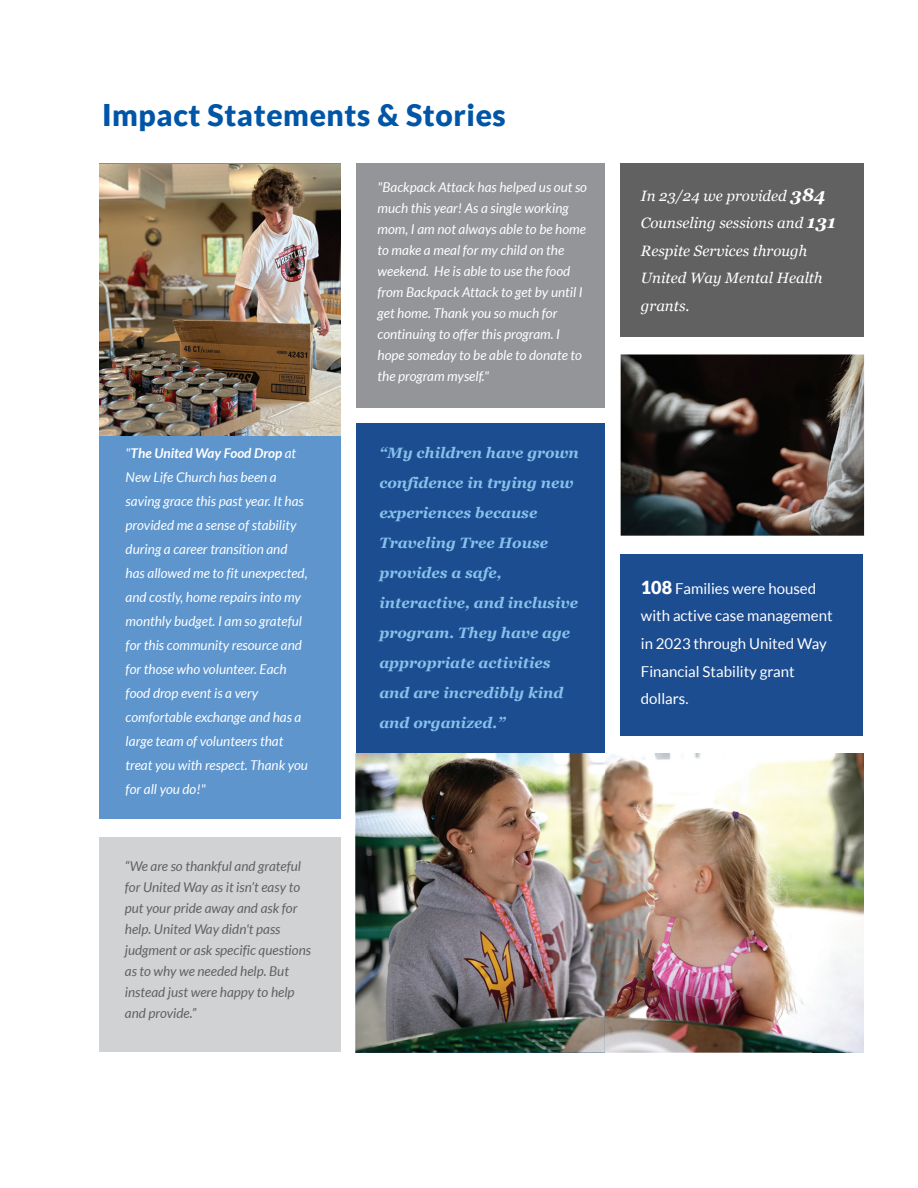
<style>
.page{position:relative;width:918px;height:1188px;background:#fff}
.page>*{position:absolute;margin:0;border:0;box-sizing:border-box;transform-origin:0 0}
.t1{font:900 30px "Lato";letter-spacing:.02em;color:#0155a7}
.t2{font:italic 700 15px/30px "Georgia";color:#86c1e9}
.t3{font:15px/27.6px "Lato";color:#fff}
.t4{font:italic 15px/27.6px "Georgia";color:#fff}
.t5{font:italic 13.5px/24px "Lato";color:#fff}
.t6{font:italic 13.5px/21px "Lato";color:#606160}
.s1{font-weight:700}
.s2{font-weight:700;font-size:18px}
.s3{font-weight:900;font-size:18px}
</style>
<div class="page">
<div style="left:620px;top:163px;width:244px;height:174px;background:#606160"></div>
<div style="left:99px;top:163px;width:242px;height:656px;background:#5e95cd"></div>
<div style="left:356px;top:423px;width:249px;height:630px;background:#1c4d91"></div>
<div style="left:356px;top:163px;width:249px;height:245px;background:#939598"></div>
<div style="left:620px;top:554px;width:243px;height:181px;background:#1c4d91"></div>
<img style="left:621px;top:354px;width:243px;height:182px">
<div style="left:99px;top:837px;width:241px;height:215px;background:#d1d2d4"></div>
<img style="left:99px;top:164px;width:242px;height:271px">
<img style="left:356px;top:753px;width:508px;height:300px">
<h1 class="t1" style="left:102px;top:98px;width:405px">Impact Statements &amp; Stories</h1>
<p class="t5" style="left:378px;top:177px;width:211px;line-height:21px">"Backpack Attack has helped us out so much this year! As a single working mom, I am not always able to be home to make a meal for my child on the weekend. He is able to use the food from Backpack Attack to get by until I get home. Thank you so much for continuing to offer this program. I hope someday to be able to donate to the program myself."</p>
<p class="t5" style="left:126px;top:441px;width:184px">"<span class="s1">The United Way Food Drop</span> at<br>New Life Church has been a saving grace this past year. It has provided me a sense of stability during a career transition and has allowed me to fit unexpected, and costly, home repairs into my monthly budget. I am so grateful for this community resource and for those who volunteer. Each food drop event is a very comfortable exchange and has a large team of volunteers that treat you with respect. Thank you for all you do!"</p>
<p class="t2" style="left:379px;top:438px;width:201px">“My children have grown confidence in trying new experiences because<br>Traveling Tree House provides a safe, interactive, and inclusive program. They have age appropriate activities and are incredibly kind and organized.”</p>
<p class="t6" style="left:125px;top:856px;width:188px">“We are so thankful and grateful for United Way as it isn’t easy to put your pride away and ask for help. United Way didn't pass judgment or ask specific questions as to why we needed help. But instead just were happy to help and provide.”</p>
<p class="t4" style="left:641px;top:182px;width:197px">In 23/24 we provided <span class="s2">384<br></span>Counseling sessions and <span class="s2">131<br></span>Respite Services through<br>United Way Mental Health grants.</p>
<p class="t3" style="left:641px;top:575px;width:193px"><span class="s3">108</span> Families were housed with active case management in 2023 through United Way<br>Financial Stability grant dollars.</p>
</div>
